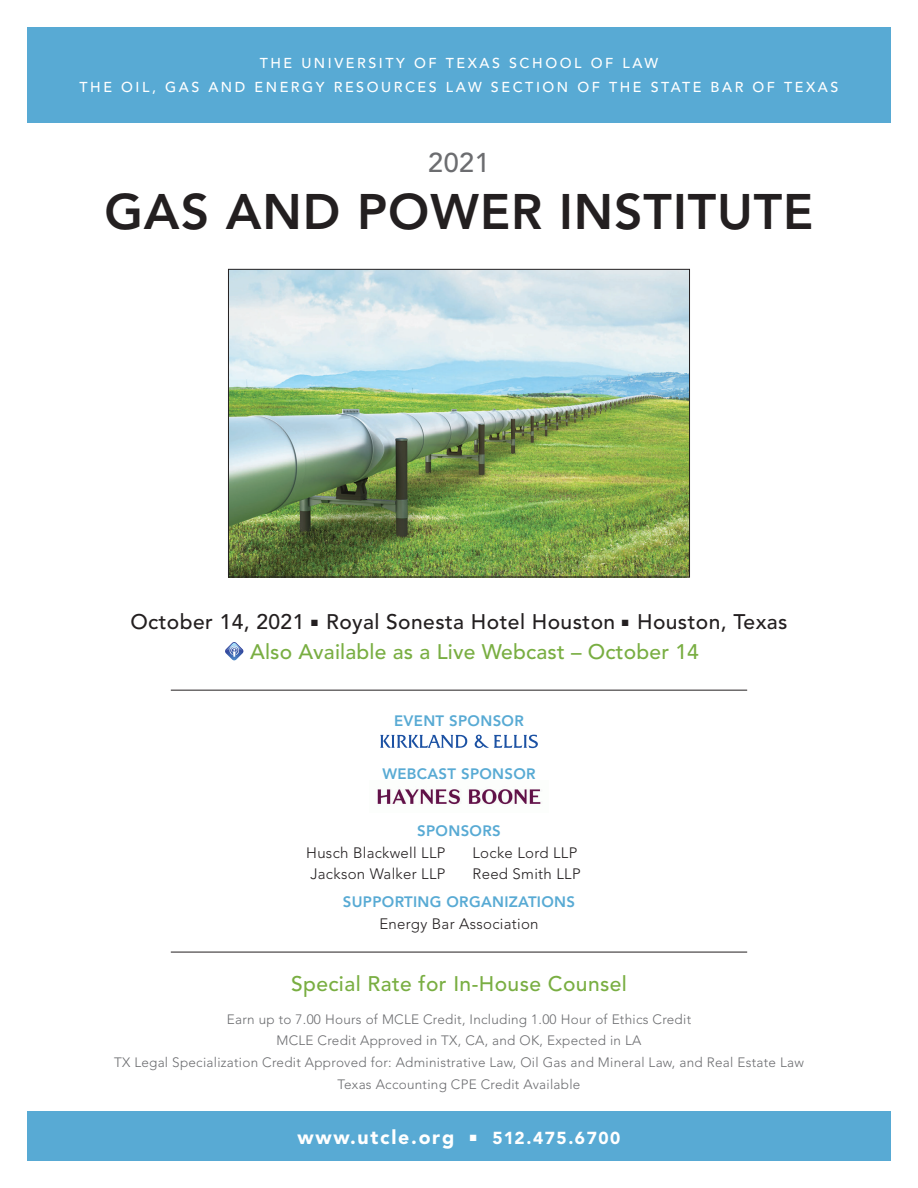
<style>
.page{position:relative;width:918px;height:1188px;background:#fff}
.page>*{position:absolute;margin:0;border:0;box-sizing:border-box;transform-origin:0 0}
.t1{font:800 49.5px "Avenir LT Std";letter-spacing:.02em;color:#231f20}
.t2{font:500 27px "Avenir LT Std";color:#6c6d70}
.t3{font:500 21px/30px "Avenir LT Std";letter-spacing:.02em;color:#231f20}
.t4{font:500 21px "Avenir LT Std";letter-spacing:.02em;color:#79ae42}
.t5{font:900 19.5px "Avenir LT Std";letter-spacing:.09em;color:#fff}
.t6{font:300 15px/21.5px "Avenir LT Std";letter-spacing:.02em;color:#231f20}
.t7{font:800 15px "Avenir LT Std";letter-spacing:.02em;color:#58aad4}
.t8{font:500 14.25px/24px "Avenir LT Std";letter-spacing:.18em;color:#fff;text-align:center}
.t9{font:300 13.5px/21.9px "Avenir LT Std";letter-spacing:.02em;color:#6c6d70;text-align:center}
.s1{color:#79ae42}
.s2{font-size:17.25px}
</style>
<div class="page">
<div style="left:27px;top:1112px;width:864px;height:49px;background:#58aad4"></div>
<svg style="left:380px;top:735px;width:158px;height:13px"></svg>
<img style="left:377px;top:789px;width:164px;height:16px">
<hr style="left:171px;top:690px;width:576px;height:1px;background:#231f20">
<hr style="left:171px;top:952px;width:576px;height:1px;background:#231f20">
<svg style="left:225px;top:642px;width:18px;height:18px"></svg>
<div style="left:27px;top:27px;width:864px;height:95px;background:#58aad4"></div>
<img style="left:230px;top:271px;width:458px;height:304px">
<div style="left:228px;top:269px;width:462px;height:308px;border:1px solid #231f20"></div>
<p class="t8" style="left:79px;top:52px;width:761px">THE UNIVERSITY OF TEXAS SCHOOL OF LAW<br>THE OIL, GAS AND ENERGY RESOURCES LAW SECTION OF THE STATE BAR OF TEXAS</p>
<h2 class="t2" style="left:428px;top:147px;width:63px">2021</h2>
<h1 class="t1" style="left:104px;top:182px;width:711px">GAS AND POWER INSTITUTE</h1>
<h3 class="t3" style="left:250px;top:607px;width:539px;text-indent:-120px">October 14, 2021 ■ Royal Sonesta Hotel Houston ■ Houston, Texas<br><span class="s1">Also Available as a Live Webcast – October 14</span></h3>
<p class="t7" style="left:394px;top:711px;width:131px">EVENT SPONSOR</p>
<p class="t7" style="left:382px;top:765px;width:155px">WEBCAST SPONSOR</p>
<p class="t7" style="left:417px;top:822px;width:85px">SPONSORS</p>
<p class="t6" style="left:306px;top:842px;width:141px">Husch Blackwell LLP<br>Jackson Walker LLP</p>
<p class="t6" style="left:473px;top:842px;width:110px">Locke Lord LLP<br>Reed Smith LLP</p>
<p class="t7" style="left:343px;top:893px;width:234px">SUPPORTING ORGANIZATIONS</p>
<p class="t6" style="left:379px;top:913px;width:161px">Energy Bar Association</p>
<h3 class="t4" style="left:291px;top:972px;width:338px">Special Rate for In-House Counsel</h3>
<p class="t9" style="left:114px;top:1008px;width:691px">Earn up to 7.00 Hours of MCLE Credit, Including 1.00 Hour of Ethics Credit<br>MCLE Credit Approved in TX, CA, and OK, Expected in LA<br>TX Legal Specialization Credit Approved for: Administrative Law, Oil Gas and Mineral Law, and Real Estate Law Texas Accounting CPE Credit Available</p>
<h3 class="t5" style="left:297px;top:1125px;width:325px">www.utcle.org ■ <span class="s2">512.475.6700</span></h3>
</div>
